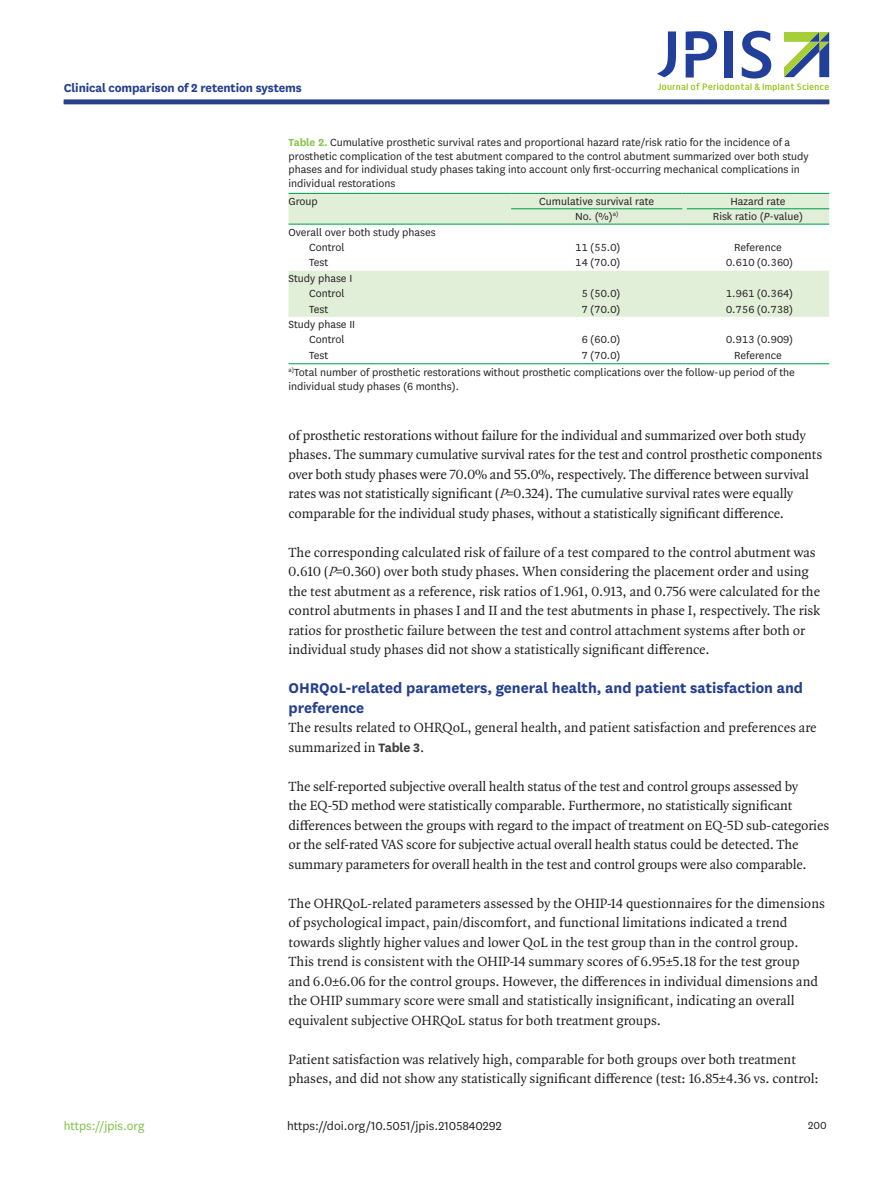
<style>
.page{position:relative;width:893px;height:1191px;background:#fff}
.page>*{position:absolute;margin:0;border:0;box-sizing:border-box;transform-origin:0 0}
.body_title2{font:700 16.5px/19.5px "National";color:#253f8e}
.body_p{font:14.25px/19.5px "Quadraat OT";color:#231f20}
.body_p_first{font:14.25px/19.5px "Quadraat OT";letter-spacing:-.01em;color:#231f20}
.doi_running_footer{font:13.5px "National";color:#231f20}
.alt-title-type{font:700 13.5px "National";letter-spacing:-.01em;color:#253f8e}
.url{font:13.5px "National";color:#7fc241}
.table-wrap_caption{font:12px/13.5px "National";color:#231f20}
.tbody_entry{font:12px "National";color:#231f20}
.table-wrap-foot_p_fi{font:12px/13.5px "National";color:#231f20}
.thead_entry{font:12px "National";color:#231f20}
.s1{font-weight:700;color:#8bc750}
.s2{font-style:italic}
.s3{font-family:"National";font-weight:700;color:#3e3e3f}
</style>
<div class="page">
<hr style="left:64px;top:100px;width:765px;height:4px;background:#253f8e">
<svg style="left:657px;top:31px;width:172px;height:60px"></svg>
<svg style="left:289px;top:194px;width:540px;height:123px;fill:#e2efd8"></svg>
<svg style="left:289px;top:193px;width:20px;height:1px"></svg>
<hr style="left:309px;top:193px;width:202px;height:1px;background:#00a54f">
<hr style="left:511px;top:193px;width:171px;height:1px;background:#00a54f">
<hr style="left:687px;top:193px;width:142px;height:1px;background:#00a54f">
<hr style="left:511px;top:208px;width:171px;height:1px;background:#00a54f">
<hr style="left:687px;top:208px;width:142px;height:1px;background:#00a54f">
<svg style="left:289px;top:224px;width:20px;height:1px"></svg>
<hr style="left:309px;top:224px;width:202px;height:1px;background:#00a54f">
<hr style="left:511px;top:224px;width:171px;height:1px;background:#00a54f">
<hr style="left:687px;top:224px;width:142px;height:1px;background:#00a54f">
<svg style="left:289px;top:363px;width:20px;height:1px"></svg>
<hr style="left:309px;top:363px;width:202px;height:1px;background:#00a54f">
<hr style="left:511px;top:363px;width:171px;height:1px;background:#00a54f">
<hr style="left:687px;top:363px;width:142px;height:1px;background:#00a54f">
<p class="alt-title-type" style="left:64px;top:78px;width:240px">Clinical comparison of 2 retention systems</p>
<p class="table-wrap_caption" style="left:289px;top:135px;width:522px"><span class="s1">Table 2.</span> Cumulative prosthetic survival rates and proportional hazard rate/risk ratio for the incidence of a prosthetic complication of the test abutment compared to the control abutment summarized over both study phases and for individual study phases taking into account only first-occurring mechanical complications in individual restorations</p>
<p class="thead_entry" style="left:289px;top:193px;width:31px">Group</p>
<p class="thead_entry" style="left:539px;top:193px;width:116px">Cumulative survival rate</p>
<p class="thead_entry" style="left:730px;top:193px;width:57px">Hazard rate</p>
<p class="thead_entry" style="left:575px;top:208px;width:45px">No. (%)<sup>a)</sup></p>
<p class="thead_entry" style="left:713px;top:208px;width:92px">Risk ratio (<span class="s2">P</span>-value)</p>
<p class="tbody_entry" style="left:289px;top:224px;width:149px">Overall over both study phases</p>
<p class="tbody_entry" style="left:309px;top:240px;width:37px">Control</p>
<p class="tbody_entry" style="left:575px;top:240px;width:47px">11 (55.0)</p>
<p class="tbody_entry" style="left:734px;top:240px;width:49px">Reference</p>
<p class="tbody_entry" style="left:309px;top:255px;width:21px">Test</p>
<p class="tbody_entry" style="left:575px;top:255px;width:47px">14 (70.0)</p>
<p class="tbody_entry" style="left:726px;top:255px;width:69px">0.610 (0.360)</p>
<p class="tbody_entry" style="left:289px;top:270px;width:65px">Study phase I</p>
<p class="tbody_entry" style="left:309px;top:286px;width:37px">Control</p>
<p class="tbody_entry" style="left:581px;top:286px;width:40px">5 (50.0)</p>
<p class="tbody_entry" style="left:726px;top:286px;width:69px">1.961 (0.364)</p>
<p class="tbody_entry" style="left:309px;top:301px;width:21px">Test</p>
<p class="tbody_entry" style="left:581px;top:301px;width:40px">7 (70.0)</p>
<p class="tbody_entry" style="left:726px;top:301px;width:69px">0.756 (0.738)</p>
<p class="tbody_entry" style="left:289px;top:316px;width:68px">Study phase II</p>
<p class="tbody_entry" style="left:309px;top:332px;width:37px">Control</p>
<p class="tbody_entry" style="left:581px;top:332px;width:40px">6 (60.0)</p>
<p class="tbody_entry" style="left:726px;top:332px;width:69px">0.913 (0.909)</p>
<p class="tbody_entry" style="left:309px;top:347px;width:21px">Test</p>
<p class="tbody_entry" style="left:581px;top:347px;width:40px">7 (70.0)</p>
<p class="tbody_entry" style="left:734px;top:347px;width:49px">Reference</p>
<p class="table-wrap-foot_p_fi" style="left:289px;top:365px;width:508px"><sup>a)</sup>Total number of prosthetic restorations without prosthetic complications over the follow-up period of the individual study phases (6 months).</p>
<p class="body_p_first" style="left:289px;top:425px;width:535px">of prosthetic restorations without failure for the individual and summarized over both study phases. The summary cumulative survival rates for the test and control prosthetic components over both study phases were 70.0% and 55.0%, respectively. The difference between survival rates was not statistically significant (<span class="s2">P</span>=0.324). The cumulative survival rates were equally comparable for the individual study phases, without a statistically significant difference.</p>
<p class="body_p" style="left:289px;top:542px;width:533px">The corresponding calculated risk of failure of a test compared to the control abutment was 0.610 (<span class="s2">P</span>=0.360) over both study phases. When considering the placement order and using the test abutment as a reference, risk ratios of 1.961, 0.913, and 0.756 were calculated for the control abutments in phases I and II and the test abutments in phase I, respectively. The risk ratios for prosthetic failure between the test and control attachment systems after both or individual study phases did not show a statistically significant difference.</p>
<p class="body_title2" style="left:289px;top:677px;width:516px">OHRQoL-related parameters, general health, and patient satisfaction and preference</p>
<p class="body_p_first" style="left:289px;top:718px;width:530px">The results related to OHRQoL, general health, and patient satisfaction and preferences are summarized in <span class="s3">Table 3</span>.</p>
<p class="body_p" style="left:289px;top:776px;width:542px">The self-reported subjective overall health status of the test and control groups assessed by<br>the EQ-5D method were statistically comparable. Furthermore, no statistically significant differences between the groups with regard to the impact of treatment on EQ-5D sub-categories or the self-rated VAS score for subjective actual overall health status could be detected. The summary parameters for overall health in the test and control groups were also comparable.</p>
<p class="body_p" style="left:289px;top:893px;width:538px">The OHRQoL-related parameters assessed by the OHIP-14 questionnaires for the dimensions of psychological impact, pain/discomfort, and functional limitations indicated a trend towards slightly higher values and lower QoL in the test group than in the control group.<br>This trend is consistent with the OHIP-14 summary scores of 6.95±5.18 for the test group<br>and 6.0±6.06 for the control groups. However, the differences in individual dimensions and the OHIP summary score were small and statistically insignificant, indicating an overall equivalent subjective OHRQoL status for both treatment groups.</p>
<p class="body_p" style="left:289px;top:1049px;width:532px">Patient satisfaction was relatively high, comparable for both groups over both treatment phases, and did not show any statistically significant difference (test: 16.85±4.36 vs. control:</p>
<p class="url" style="left:64px;top:1116px;width:82px">https://jpis.org</p>
<p class="doi_running_footer" style="left:287px;top:1116px;width:216px">https://doi.org/10.5051/jpis.2105840292</p>
<p class="table-wrap_caption" style="left:808px;top:1118px;width:20px">200</p>
</div>
